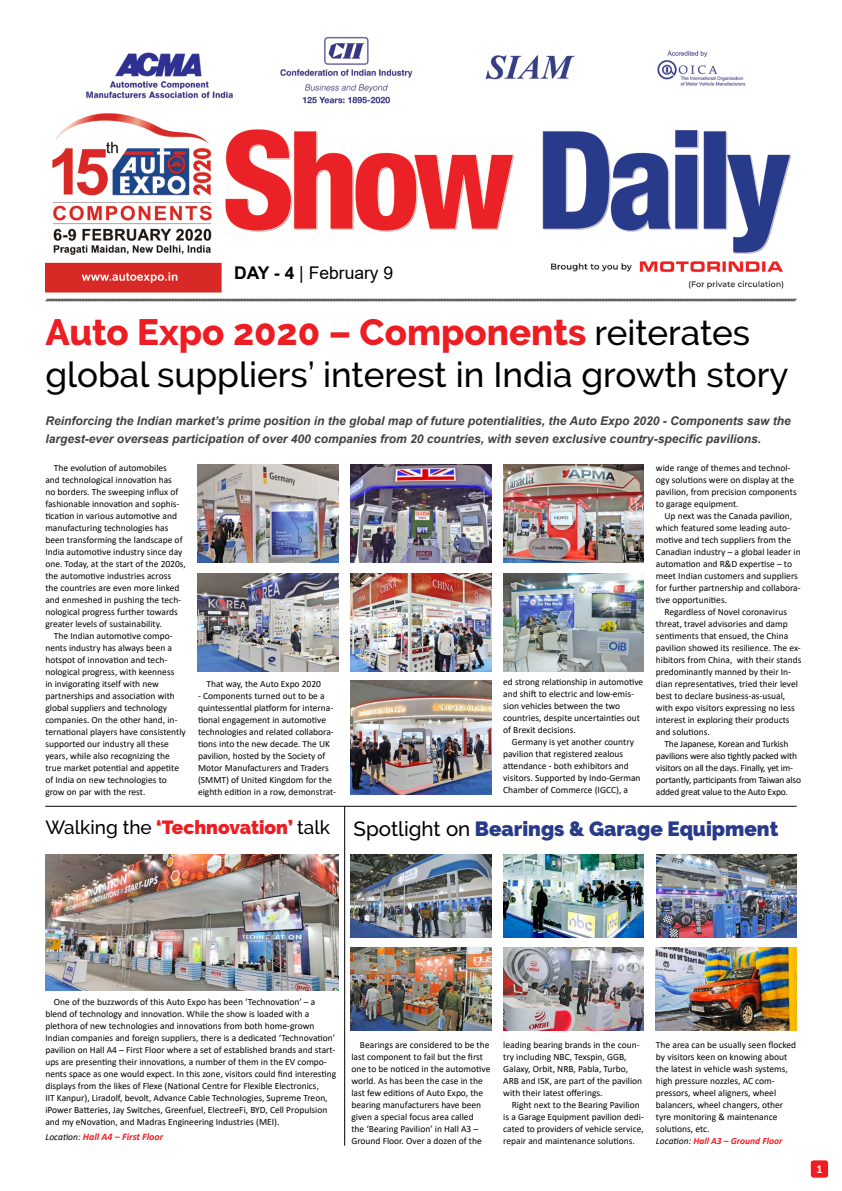
<style>
.page{position:relative;width:842px;height:1191px;background:#fff}
.page>*{position:absolute;margin:0;border:0;box-sizing:border-box;transform-origin:0 0}
.t1{font:800 36.5px "Raleway";color:#ed1d24}
.t2{font:500 35px "Raleway";color:#000}
.t3{font:900 20.5px "Raleway";color:#283a8a}
.t4{font:17.5px "Arial";color:#000}
.t5{font:italic 700 12px/18px "Arial";color:#414042}
.t6{font:700 12px "Calibri";color:#fff}
.t7{font:italic 700 10px "Calibri";color:#ed1d24}
.t8{font:9.5px/12px "Calibri";color:#000}
.t9{font:9.5px/12px "Calibri";letter-spacing:-.02em;color:#000}
.s1{font-weight:700}
.s2{font-weight:500;font-size:35px;color:#000}
.s3{font-weight:500;font-size:19px;color:#000}
.s4{font-size:19px;color:#ed1d24}
.s5{font-weight:500;color:#000}
.s6{font-weight:400;font-size:9.5px;color:#000}
.s7{font-style:italic}
.s8{font-weight:700;font-style:italic;color:#ed1d24}
</style>
<div class="page">
<div style="left:811px;top:1160px;width:17px;height:17px;background:#ed1d24;border-radius:3px"></div>
<img style="left:45px;top:37px;width:747px;height:256px">
<svg style="left:45px;top:298px;width:752px;height:4px"></svg>
<img style="left:350px;top:854px;width:141px;height:83px">
<img style="left:503px;top:947px;width:141px;height:83px">
<img style="left:503px;top:854px;width:141px;height:84px">
<img style="left:656px;top:854px;width:141px;height:83px">
<img style="left:656px;top:947px;width:141px;height:83px">
<img style="left:351px;top:947px;width:140px;height:83px">
<img style="left:503px;top:464px;width:141px;height:99px">
<img style="left:350px;top:573px;width:141px;height:98px">
<img style="left:350px;top:680px;width:141px;height:115px">
<img style="left:198px;top:464px;width:141px;height:99px">
<img style="left:198px;top:573px;width:141px;height:98px">
<img style="left:503px;top:573px;width:141px;height:98px">
<img style="left:351px;top:464px;width:140px;height:99px">
<img style="left:45px;top:854px;width:294px;height:136px">
<hr style="left:45px;top:806px;width:752px;height:1px;background:#000">
<hr style="left:344px;top:806px;width:1px;height:339px;background:#000">
<h3 class="t4" style="left:234px;top:261px;width:161px"><span class="s1">DAY - 4</span> | February 9</h3>
<h1 class="t1" style="left:45px;top:312px;width:706px">Auto Expo 2020 – Components <span class="s2">reiterates</span></h1>
<h2 class="t2" style="left:45px;top:355px;width:745px">global suppliers’ interest in India growth story</h2>
<p class="t5" style="left:45px;top:412px;width:747px">Reinforcing the Indian market’s prime position in the global map of future potentialities, the Auto Expo 2020 - Components saw the largest-ever overseas participation of over 400 companies from 20 countries, with seven exclusive country-specific pavilions.</p>
<p class="t8" style="left:45px;top:462px;width:142px;text-indent:9px">The evolution of automobiles<br>and technological innovation has<br>no borders. The sweeping influx of fashionable innovation and sophis&shy;tication in various automotive and manufacturing technologies has been transforming the landscape of India automotive industry since day one. Today, at the start of the 2020s, the automotive industries across the countries are even more linked and enmeshed in pushing the tech&shy;nological progress further towards greater levels of sustainability.</p>
<p class="t8" style="left:45px;top:630px;width:142px;text-indent:9px">The Indian automotive compo&shy;nents industry has always been a hotspot of innovation and tech&shy;nological progress, with keenness<br>in invigorating itself with new partnerships and association with global suppliers and technology companies. On the other hand, in&shy;ternational players have consistently supported our industry all these years, while also recognizing the true market potential and appetite of India on new technologies to grow on par with the rest.</p>
<p class="t8" style="left:206px;top:678px;width:116px">That way, the Auto Expo 2020</p>
<p class="t8" style="left:198px;top:690px;width:140px">- Components turned out to be a quintessential platform for interna&shy;tional engagement in automotive technologies and related collabora&shy;tions into the new decade. The UK pavilion, hosted by the Society of Motor Manufacturers and Traders (SMMT) of United Kingdom for the eighth edition in a row, demonstrat-</p>
<p class="t8" style="left:503px;top:675px;width:142px">ed strong relationship in automotive and shift to electric and low-emis&shy;sion vehicles between the two countries, despite uncertainties out of Brexit decisions.</p>
<p class="t8" style="left:503px;top:735px;width:139px;text-indent:9px">Germany is yet another country pavilion that registered zealous attendance - both exhibitors and visitors. Supported by Indo-German<br>Chamber of Commerce (IGCC), a</p>
<p class="t8" style="left:656px;top:462px;width:142px">wide range of themes and technol&shy;ogy solutions were on display at the pavilion, from precision components to garage equipment.</p>
<p class="t8" style="left:656px;top:510px;width:146px;text-indent:9px">Up next was the Canada pavilion, which featured some leading auto&shy;motive and tech suppliers from the Canadian industry – a global leader in automation and R&amp;D expertise – to meet Indian customers and suppliers for further partnership and collabora&shy;tive opportunities.</p>
<p class="t8" style="left:656px;top:606px;width:147px;text-indent:9px">Regardless of Novel coronavirus threat, travel advisories and damp sentiments that ensued, the China pavilion showed its resilience. The ex&shy;hibitors from China, with their stands predominantly manned by their In&shy;dian representatives, tried their level best to declare business-as-usual, with expo visitors expressing no less interest in exploring their products and solutions.</p>
<p class="t9" style="left:656px;top:738px;width:147px;text-indent:9px">The Japanese, Korean and Turkish pavilions were also tightly packed with visitors on all the days. Finally, yet im&shy;portantly, participants from Taiwan also added great value to the Auto Expo.</p>
<h3 class="t3" style="left:45px;top:817px;width:734px"><span class="s3">Walking the</span> <span class="s4">‘Technovation’</span> <span class="s3">talk</span> <span class="s5">Spotlight on</span> Bearings &amp; Garage Equipment</h3>
<p class="t8" style="left:45px;top:995px;width:292px;text-indent:9px">One of the buzzwords of this Auto Expo has been ‘Technovation’ – a blend of technology and innovation. While the show is loaded with a plethora of new technologies and innovations from both home-grown Indian companies and foreign suppliers, there is a dedicated ‘Technovation’ pavilion on Hall A4 – First Floor where a set of established brands and start&shy;ups are presenting their innovations, a number of them in the EV compo&shy;nents space as one would expect. In this zone, visitors could find interesting displays from the likes of Flexe (National Centre for Flexible Electronics,<br>IIT Kanpur), Liradolf, bevolt, Advance Cable Technologies, Supreme Treon, iPower Batteries, Jay Switches, Greenfuel, ElectreeFi, BYD, Cell Propulsion and my eNovation, and Madras Engineering Industries (MEI).</p>
<p class="t7" style="left:45px;top:1129px;width:120px"><span class="s6">Location:</span> Hall A4 – First Floor</p>
<p class="t8" style="left:351px;top:1038px;width:140px;text-indent:9px">Bearings are considered to be the last component to fail but the first one to be noticed in the automotive world. As has been the case in the last few editions of Auto Expo, the bearing manufacturers have been given a special focus area called<br>the ‘Bearing Pavilion’ in Hall A3 – Ground Floor. Over a dozen of the</p>
<p class="t8" style="left:503px;top:1038px;width:140px">leading bearing brands in the coun&shy;try including NBC, Texspin, GGB, Galaxy, Orbit, NRB, Pabla, Turbo, ARB and ISK, are part of the pavilion with their latest offerings.</p>
<p class="t8" style="left:503px;top:1098px;width:142px;text-indent:9px">Right next to the Bearing Pavilion is a Garage Equipment pavilion dedi&shy;cated to providers of vehicle service, repair and maintenance solutions.</p>
<p class="t8" style="left:656px;top:1038px;width:142px">The area can be usually seen flocked by visitors keen on knowing about the latest in vehicle wash systems, high pressure nozzles, AC com&shy;pressors, wheel aligners, wheel balancers, wheel changers, other tyre monitoring &amp; maintenance solutions, etc.<br><span class="s7">Location:</span> <span class="s8">Hall A3 – Ground Floor</span></p>
<p class="t6" style="left:816px;top:1160px;width:8px">1</p>
</div>
